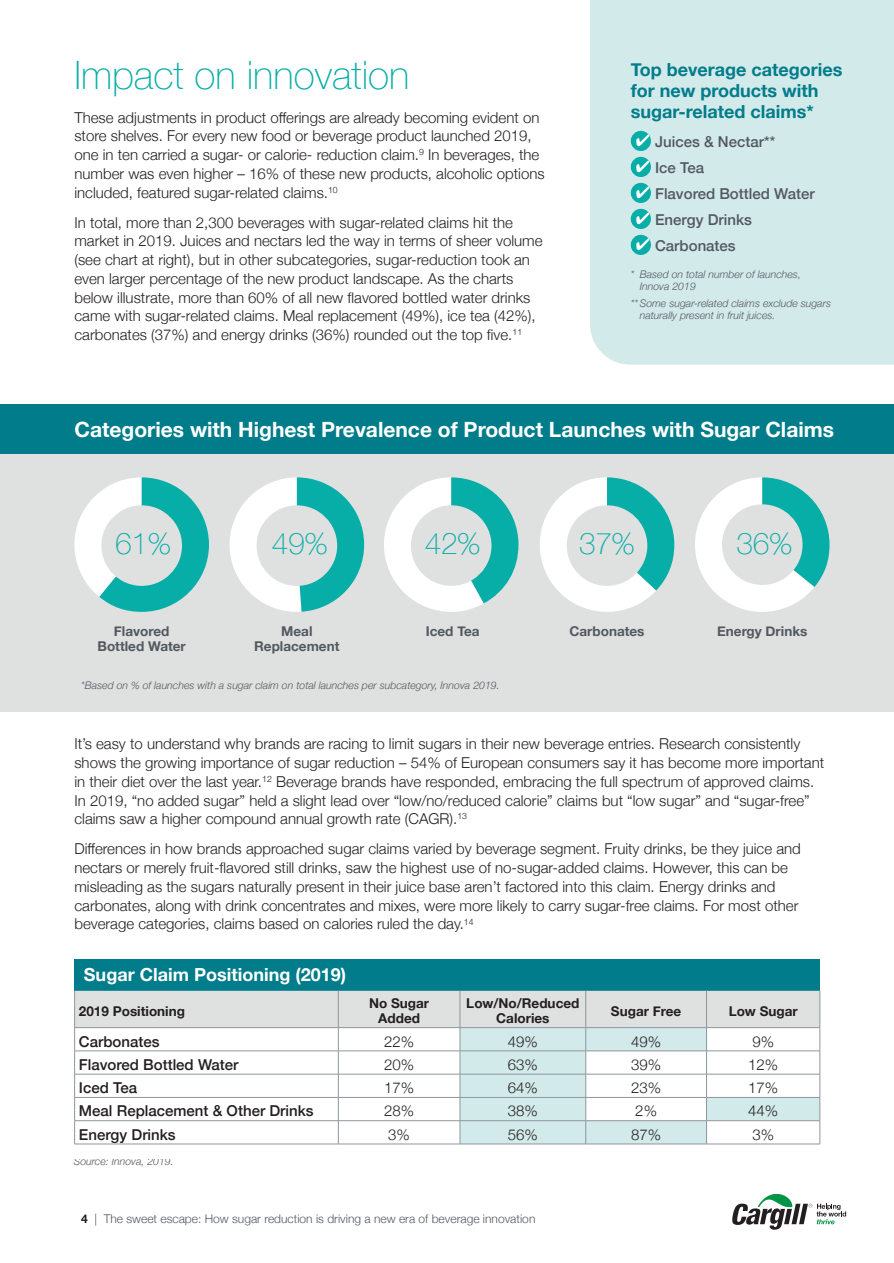
<style>
.page{position:relative;width:894px;height:1263px;background:#fff}
.page>*{position:absolute;margin:0;border:0;box-sizing:border-box;transform-origin:0 0}
.head{font:100 39px "Helvetica Neue";color:#07ada7}
.body{font:100 30px "Helvetica Neue";letter-spacing:-.015em;color:#07ada7}
.body-2{font:700 21px "Helvetica Neue";color:#fff}
.body-3{font:700 18px/21px "Helvetica Neue";color:#007c8a}
.body-4{font:700 18px "Helvetica Neue";color:#fff}
.body-5{font:300 15px/18.8px "Helvetica Neue";color:#231f20}
.body-6{font:500 15px "Helvetica Neue";color:#231f20}
.body-7{font:500 15px "Helvetica Neue";color:#535860}
.body-8{font:700 13.5px/15px "Helvetica Neue";color:#231f20;text-align:center}
.body-9{font:700 13.5px/15px "Helvetica Neue";color:#535860;text-align:center}
.t1{font:300 12px "Helvetica Neue";color:#535860}
.body-10{font:italic 300 10.5px/12px "Helvetica Neue";color:#535860}
.FOOTNOTES{font:italic 300 10.5px "Helvetica Neue";color:#535860}
.s1{font-weight:700;color:#231f20}
</style>
<div class="page">
<svg style="left:732px;top:1193px;width:113px;height:36px"></svg>
<div style="left:590px;top:0;width:303px;height:365px;background:#d3eaea"></div>
<svg style="left:630px;top:131px;width:20px;height:20px"></svg>
<svg style="left:636px;top:135px;width:12px;height:11px"></svg>
<svg style="left:630px;top:157px;width:20px;height:20px"></svg>
<svg style="left:636px;top:161px;width:12px;height:11px"></svg>
<svg style="left:630px;top:183px;width:20px;height:20px"></svg>
<svg style="left:636px;top:187px;width:12px;height:11px"></svg>
<svg style="left:630px;top:209px;width:20px;height:20px"></svg>
<svg style="left:636px;top:212px;width:12px;height:12px"></svg>
<svg style="left:630px;top:235px;width:20px;height:20px"></svg>
<svg style="left:636px;top:238px;width:12px;height:12px"></svg>
<div style="left:0;top:404px;width:893px;height:307px;background:#dfe1e0"></div>
<div style="left:0;top:404px;width:893px;height:49px;background:#007c8a"></div>
<svg style="left:74px;top:477px;width:135px;height:135px"></svg>
<svg style="left:229px;top:477px;width:135px;height:135px"></svg>
<svg style="left:384px;top:477px;width:134px;height:135px"></svg>
<svg style="left:540px;top:477px;width:134px;height:135px"></svg>
<svg style="left:695px;top:477px;width:134px;height:135px"></svg>
<div style="left:101px;top:505px;width:81px;height:81px;background:#dfe1e0;border-radius:50%"></div>
<div style="left:256px;top:505px;width:81px;height:81px;background:#dfe1e0;border-radius:50%"></div>
<div style="left:411px;top:505px;width:80px;height:81px;background:#dfe1e0;border-radius:50%"></div>
<div style="left:566px;top:505px;width:81px;height:81px;background:#dfe1e0;border-radius:50%"></div>
<div style="left:721px;top:504px;width:81px;height:81px;background:#dfe1e0;border-radius:50%"></div>
<div style="left:75px;top:959px;width:744px;height:31px;background:#007c8a"></div>
<svg style="left:74px;top:990px;width:746px;height:154px"></svg>
<hr style="left:74px;top:1143px;width:264px;height:1px;background:#8f959d">
<hr style="left:338px;top:1143px;width:122px;height:1px;background:#8f959d">
<hr style="left:460px;top:1143px;width:125px;height:1px;background:#8f959d">
<hr style="left:585px;top:1143px;width:121px;height:1px;background:#8f959d">
<hr style="left:706px;top:1143px;width:113px;height:1px;background:#8f959d">
<p class="head" style="left:74px;top:45px;width:336px">Impact on innovation</p>
<p class="body-5" style="left:74px;top:107px;width:471px">These adjustments in product offerings are already becoming evident on store shelves. For every new food or beverage product launched 2019, one in ten carried a sugar- or calorie- reduction claim.<sup>9</sup> In beverages, the number was even higher – 16% of these new products, alcoholic options included, featured sugar-related claims.<sup>10</sup></p>
<p class="body-5" style="left:74px;top:212px;width:469px">In total, more than 2,300 beverages with sugar-related claims hit the market in 2019. Juices and nectars led the way in terms of sheer volume (see chart at right), but in other subcategories, sugar-reduction took an even larger percentage of the new product landscape. As the charts below illustrate, more than 60% of all new flavored bottled water drinks came with sugar-related claims. Meal replacement (49%), ice tea (42%), carbonates (37%) and energy drinks (36%) rounded out the top five.<sup>11</sup></p>
<p class="body-3" style="left:630px;top:60px;width:213px">Top beverage categories for new products with sugar-related claims*</p>
<p class="body-7" style="left:655px;top:129px;width:122px">Juices &amp; Nectar**</p>
<p class="body-7" style="left:655px;top:155px;width:50px">Ice Tea</p>
<p class="body-7" style="left:655px;top:181px;width:161px">Flavored Bottled Water</p>
<p class="body-7" style="left:655px;top:207px;width:98px">Energy Drinks</p>
<p class="body-7" style="left:655px;top:233px;width:82px">Carbonates</p>
<p class="body-10" style="left:639px;top:268px;width:163px;text-indent:-9px">* Based on total number of launches,<br>Innova 2019</p>
<p class="body-10" style="left:639px;top:296px;width:193px;text-indent:-9px">**Some sugar-related claims exclude sugars naturally present in fruit juices.</p>
<p class="body-2" style="left:74px;top:413px;width:761px">Categories with Highest Prevalence of Product Launches with Sugar Claims</p>
<p class="body" style="left:115px;top:520px;width:57px">61%</p>
<p class="body" style="left:272px;top:520px;width:57px">49%</p>
<p class="body" style="left:424px;top:520px;width:57px">42%</p>
<p class="body" style="left:579px;top:520px;width:57px">37%</p>
<p class="body" style="left:736px;top:520px;width:57px">36%</p>
<p class="body-9" style="left:97px;top:624px;width:90px">Flavored<br>Bottled Water</p>
<p class="body-9" style="left:254px;top:624px;width:87px">Meal<br>Replacement</p>
<p class="body-9" style="left:425px;top:624px;width:55px">Iced Tea</p>
<p class="body-9" style="left:569px;top:624px;width:77px">Carbonates</p>
<p class="body-9" style="left:716px;top:624px;width:92px">Energy Drinks</p>
<p class="FOOTNOTES" style="left:81px;top:676px;width:420px">*Based on % of launches with a sugar claim on total launches per subcategory, Innova 2019.</p>
<p class="body-5" style="left:74px;top:733px;width:751px">It’s easy to understand why brands are racing to limit sugars in their new beverage entries. Research consistently shows the growing importance of sugar reduction – 54% of European consumers say it has become more important in their diet over the last year.<sup>12</sup> Beverage brands have responded, embracing the full spectrum of approved claims.<br>In 2019, “no added sugar” held a slight lead over “low/no/reduced calorie” claims but “low sugar” and “sugar-free” claims saw a higher compound annual growth rate (CAGR).<sup>13</sup></p>
<p class="body-5" style="left:74px;top:838px;width:727px">Differences in how brands approached sugar claims varied by beverage segment. Fruity drinks, be they juice and nectars or merely fruit-flavored still drinks, saw the highest use of no-sugar-added claims. However, this can be misleading as the sugars naturally present in their juice base aren’t factored into this claim. Energy drinks and carbonates, along with drink concentrates and mixes, were more likely to carry sugar-free claims. For most other beverage categories, claims based on calories ruled the day.<sup>14</sup></p>
<p class="body-4" style="left:84px;top:960px;width:263px">Sugar Claim Positioning (2019)</p>
<p class="body-8" style="left:79px;top:1003px;width:107px">2019 Positioning</p>
<p class="body-8" style="left:369px;top:996px;width:62px">No Sugar<br>Added</p>
<p class="body-8" style="left:466px;top:996px;width:115px">Low/No/Reduced<br>Calories</p>
<p class="body-8" style="left:610px;top:1003px;width:72px">Sugar Free</p>
<p class="body-8" style="left:728px;top:1003px;width:71px">Low Sugar</p>
<p class="body-6" style="left:79px;top:1029px;width:82px">Carbonates</p>
<p class="body-5" style="left:384px;top:1030px;width:32px">22%</p>
<p class="body-5" style="left:507px;top:1030px;width:32px">49%</p>
<p class="body-5" style="left:631px;top:1030px;width:32px">49%</p>
<p class="body-5" style="left:752px;top:1030px;width:23px">9%</p>
<p class="body-6" style="left:79px;top:1052px;width:161px">Flavored Bottled Water</p>
<p class="body-5" style="left:384px;top:1054px;width:32px">20%</p>
<p class="body-5" style="left:507px;top:1054px;width:32px">63%</p>
<p class="body-5" style="left:631px;top:1054px;width:32px">39%</p>
<p class="body-5" style="left:747px;top:1054px;width:32px">12%</p>
<p class="body-6" style="left:79px;top:1075px;width:60px">Iced Tea</p>
<p class="body-5" style="left:384px;top:1077px;width:32px">17%</p>
<p class="body-5" style="left:507px;top:1077px;width:32px">64%</p>
<p class="body-5" style="left:631px;top:1077px;width:32px">23%</p>
<p class="body-5" style="left:747px;top:1077px;width:32px">17%</p>
<p class="body-6" style="left:79px;top:1099px;width:236px">Meal Replacement &amp; Other Drinks</p>
<p class="body-5" style="left:384px;top:1100px;width:32px">28%</p>
<p class="body-5" style="left:507px;top:1100px;width:32px">38%</p>
<p class="body-5" style="left:635px;top:1100px;width:23px">2%</p>
<p class="body-5" style="left:747px;top:1100px;width:32px">44%</p>
<p class="body-6" style="left:79px;top:1122px;width:98px">Energy Drinks</p>
<p class="body-5" style="left:388px;top:1123px;width:23px">3%</p>
<p class="body-5" style="left:507px;top:1123px;width:32px">56%</p>
<p class="body-5" style="left:631px;top:1123px;width:32px">87%</p>
<p class="body-5" style="left:752px;top:1123px;width:23px">3%</p>
<p class="FOOTNOTES" style="left:74px;top:1152px;width:101px">Source: Innova, 2019.</p>
<p class="t1" style="left:81px;top:1209px;width:455px"><span class="s1">4</span> | The sweet escape: How sugar reduction is driving a new era of beverage innovation</p>
</div>
